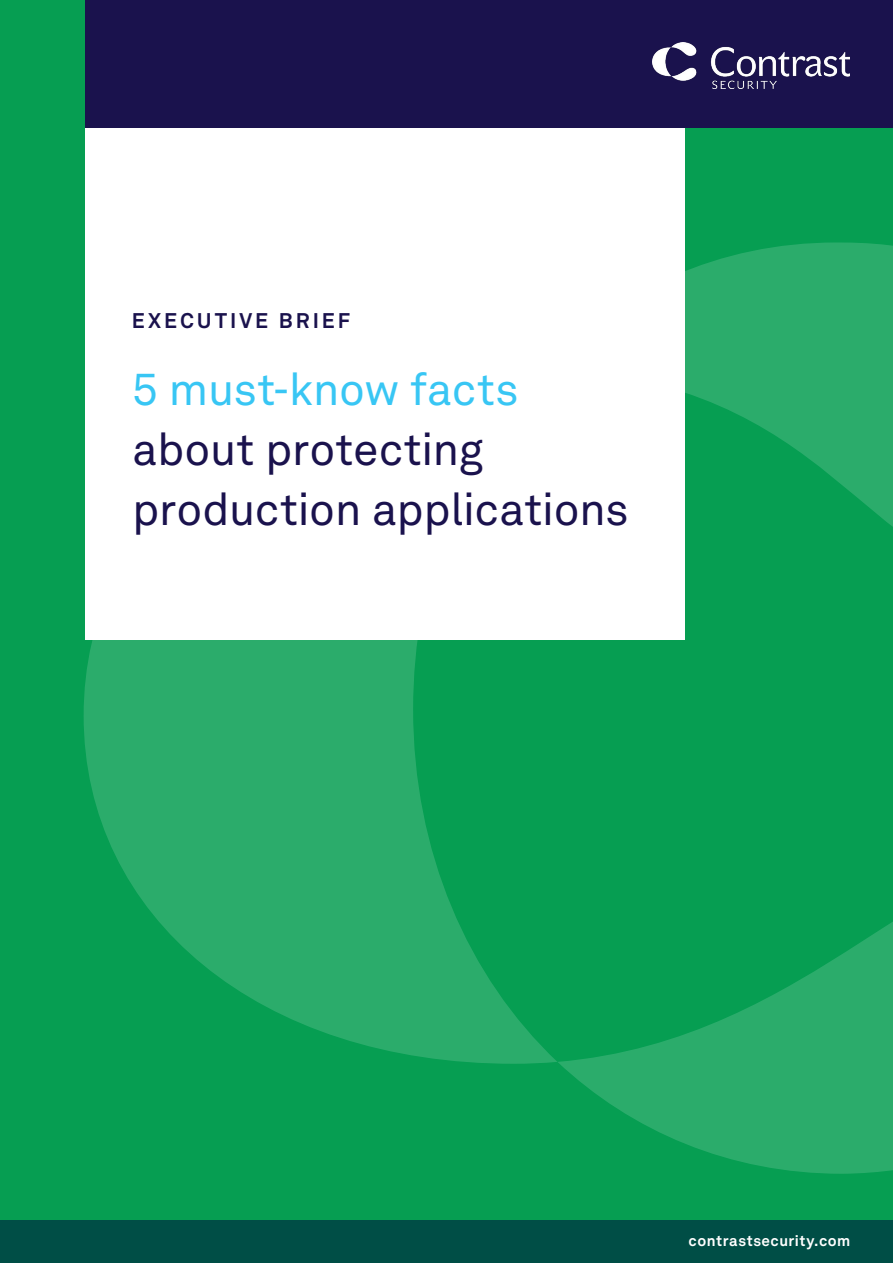
<style>
.page{position:relative;width:893px;height:1263px;background:#069e52}
.page>*{position:absolute;margin:0;border:0;box-sizing:border-box;transform-origin:0 0}
.t1{font:45px/60px "Akkurat LL";letter-spacing:-.005em;color:#1a124d}
.t2{font:45px "Akkurat LL";color:#38c6f4}
.t3{font:700 21px "Akkurat LL";letter-spacing:.135em;color:#1a124d}
.t4{font:700 15px "Akkurat LL";letter-spacing:.035em;color:#fff}
</style>
<div class="page">
<svg style="left:84px;top:640px;width:473px;height:424px;fill:#2bac6b"></svg>
<svg style="left:685px;top:242px;width:208px;height:285px;fill:#2bac6b"></svg>
<svg style="left:558px;top:922px;width:335px;height:252px;fill:#2bac6b"></svg>
<div style="left:85px;top:128px;width:600px;height:512px;background:#fff"></div>
<div style="left:85px;top:0;width:808px;height:128px;background:#1a124d"></div>
<img style="left:653px;top:43px;width:196px;height:46px">
<div style="left:0;top:1220px;width:893px;height:43px;background:#004e46"></div>
<p class="t3" style="left:132px;top:304px;width:220px">EXECUTIVE BRIEF</p>
<p class="t2" style="left:133px;top:356px;width:387px">5 must-know facts</p>
<p class="t1" style="left:132px;top:417px;width:498px">about protecting production applications</p>
<p class="t4" style="left:689px;top:1229px;width:163px">contrastsecurity.com</p>
</div>
